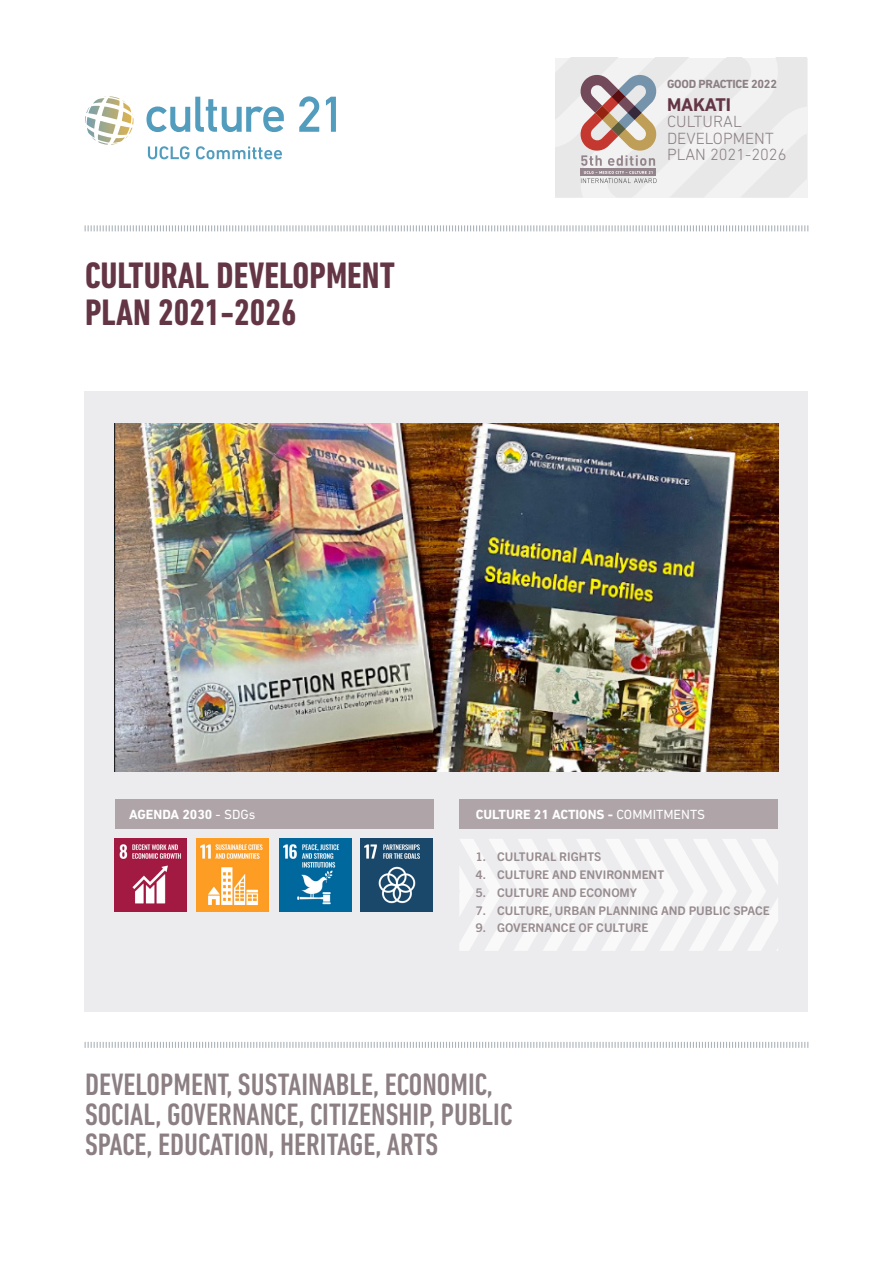
<style>
.page{position:relative;width:893px;height:1263px;background:#fff}
.page>*{position:absolute;margin:0;border:0;box-sizing:border-box;transform-origin:0 0}
.t1{font:700 condensed 37.5px/37.5px "DIN Next LT Pro";color:#643545}
.t2{font:500 condensed 31.5px/30px "DIN Next LT Pro";color:#8c7f83}
.t3{font:700 18.75px "DIN Next LT Pro";letter-spacing:-.01em;color:#643545}
.t4{font:300 16.5px/16.5px "DIN Next LT Pro";color:#8c7f83}
.t5{font:700 13.5px "DIN Next LT Pro";color:#fff}
.t6{font:700 12px "Trade Gothic Next SR Pro";color:#988c8f}
.t7{font:700 12px "DIN Next LT Pro";letter-spacing:-.025em;color:#8c7f83}
.s1{font-weight:400}
</style>
<div class="page">
<svg style="left:555px;top:58px;width:252px;height:140px"></svg>
<div style="left:85px;top:391px;width:723px;height:621px;background:#ececee"></div>
<div style="left:115px;top:799px;width:319px;height:30px;background:#afa5a8"></div>
<div style="left:459px;top:799px;width:319px;height:30px;background:#afa5a8"></div>
<svg style="left:459px;top:839px;width:319px;height:112px"></svg>
<svg style="left:84px;top:225px;width:725px;height:7px"></svg>
<svg style="left:84px;top:1041px;width:725px;height:7px"></svg>
<svg style="left:148px;top:146px;width:134px;height:13px"></svg>
<svg style="left:146px;top:96px;width:190px;height:36px"></svg>
<svg style="left:85px;top:96px;width:48px;height:29px"></svg>
<img style="left:115px;top:839px;width:72px;height:72px">
<img style="left:115px;top:423px;width:663px;height:349px">
<img style="left:197px;top:839px;width:72px;height:72px">
<img style="left:279px;top:839px;width:72px;height:72px">
<img style="left:361px;top:839px;width:72px;height:72px">
<p class="t1" style="left:85px;top:256px;width:311px">CULTURAL DEVELOPMENT<br>PLAN 2021-2026</p>
<p class="t7" style="left:667px;top:77px;width:111px">GOOD PRACTICE 2022</p>
<p class="t3" style="left:667px;top:93px;width:66px">MAKATI</p>
<p class="t4" style="left:667px;top:113px;width:121px">CULTURAL<br>DEVELOPMENT<br>PLAN 2021-2026</p>
<p class="t5" style="left:129px;top:807px;width:128px">AGENDA 2030 <span class="s1">- SDGs</span></p>
<p class="t5" style="left:476px;top:807px;width:231px">CULTURE 21 ACTIONS - <span class="s1">COMMITMENTS</span></p>
<p class="t6" style="left:476px;top:848px;width:127px">1. CULTURAL RIGHTS</p>
<p class="t6" style="left:476px;top:866px;width:190px">4. CULTURE AND ENVIRONMENT</p>
<p class="t6" style="left:476px;top:884px;width:163px">5. CULTURE AND ECONOMY</p>
<p class="t6" style="left:476px;top:902px;width:296px">7. CULTURE, URBAN PLANNING AND PUBLIC SPACE</p>
<p class="t6" style="left:476px;top:919px;width:174px">9. GOVERNANCE OF CULTURE</p>
<p class="t2" style="left:85px;top:1069px;width:429px">DEVELOPMENT, SUSTAINABLE, ECONOMIC,<br>SOCIAL, GOVERNANCE, CITIZENSHIP, PUBLIC<br>SPACE, EDUCATION, HERITAGE, ARTS</p>
</div>
